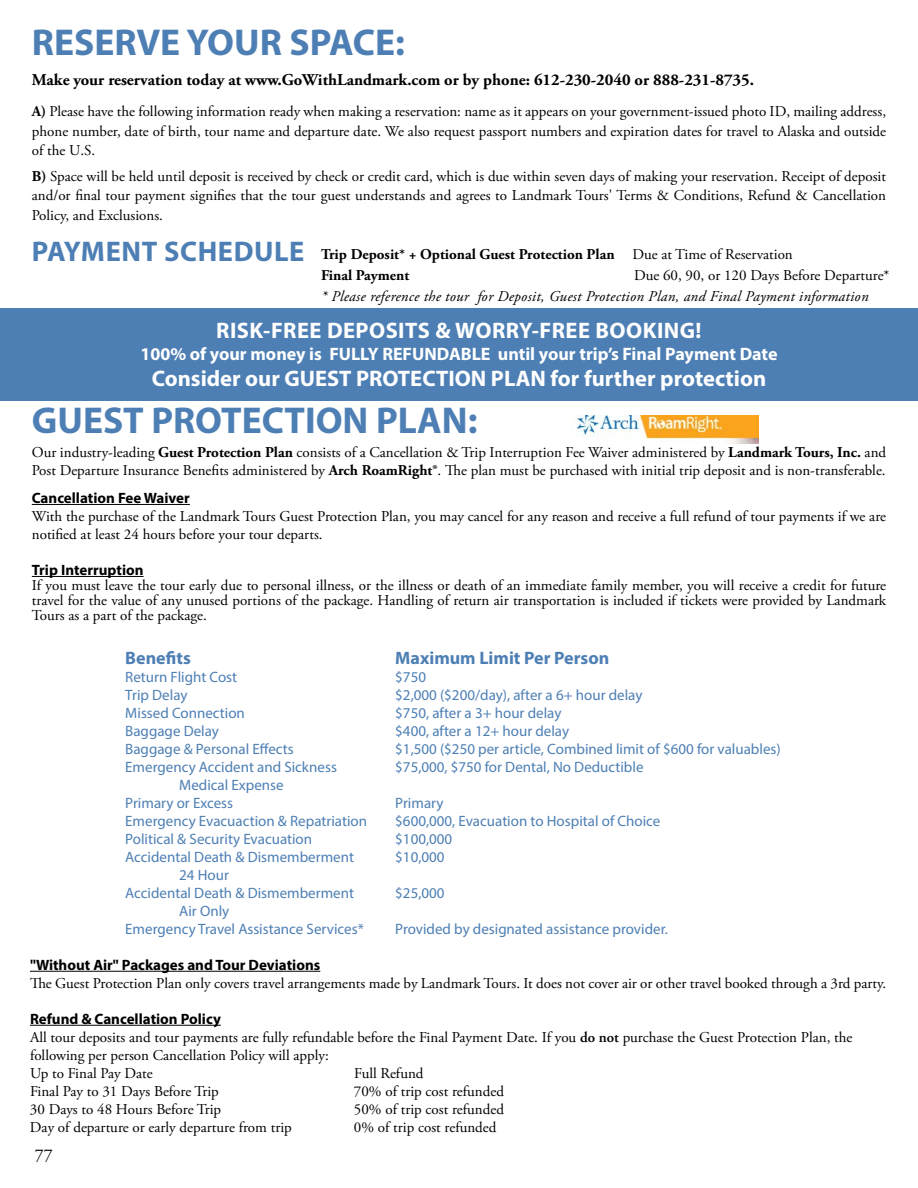
<style>
.page{position:relative;width:918px;height:1188px;background:#fff}
.page>*{position:absolute;margin:0;border:0;box-sizing:border-box;transform-origin:0 0}
.t1{font:700 37.5px "Myriad Pro";color:#4d7fb4}
.t2{font:700 28.5px "Myriad Pro";letter-spacing:.02em;color:#4d7fb4}
.t3{font:700 22.5px "Myriad Pro";color:#fff}
.t4{font:700 22.5px "Myriad Pro";letter-spacing:.02em;color:#fff}
.t5{font:700 18px "Myriad Pro";color:#fff}
.t6{font:700 18px "Myriad Pro";color:#4d7fb4}
.t7{font:18px "Adobe Garamond Pro";color:#000}
.t8{font:700 16.5px "Adobe Garamond Pro";color:#000}
.t9{font:15px/18px "Adobe Garamond Pro";color:#000}
.t10{font:15px/18px "Myriad Pro";color:#4d7fb4}
.t11{font:700 15px "Myriad Pro";color:#000}
.t12{font:italic 15px "Adobe Garamond Pro";letter-spacing:.02em;color:#000}
.t13{font:700 15px/21px "Adobe Garamond Pro";color:#000}
.s1{font-weight:700}
.s2{font-weight:400}
.s3{font-weight:600}
</style>
<div class="page">
<hr style="left:32px;top:504px;width:158px;height:1px;background:#000">
<hr style="left:32px;top:576px;width:112px;height:1px;background:#000">
<hr style="left:30px;top:971px;width:290px;height:1px;background:#000">
<hr style="left:30px;top:1025px;width:191px;height:1px;background:#000">
<div style="left:0;top:309px;width:918px;height:92px;background:#4d7fb4"></div>
<img style="left:571px;top:416px;width:188px;height:28px">
<h1 class="t1" style="left:32px;top:18px;width:375px">RESERVE YOUR SPACE:</h1>
<p class="t8" style="left:32px;top:70px;width:724px">Make your reservation today at www.GoWithLandmark.com or by phone: 612-230-2040 or 888-231-8735.</p>
<p class="t9" style="left:32px;top:102px;width:856px;line-height:19.5px;text-align:justify"><span class="s1">A)</span> Please have the following information ready when making a reservation: name as it appears on your government-issued photo ID, mailing address, phone number, date of birth, tour name and departure date. We also request passport numbers and expiration dates for travel to Alaska and outside of the U.S.</p>
<p class="t9" style="left:32px;top:167px;width:856px;line-height:19.5px;text-align:justify"><span class="s1">B)</span> Space will be held until deposit is received by check or credit card, which is due within seven days of making your reservation. Receipt of deposit and/or final tour payment signifies that the tour guest understands and agrees to Landmark Tours' Terms &amp; Conditions, Refund &amp; Cancellation Policy, and Exclusions.</p>
<h2 class="t2" style="left:32px;top:233px;width:274px">PAYMENT SCHEDULE</h2>
<p class="t13" style="left:321px;top:244px;width:473px">Trip Deposit* + Optional Guest Protection Plan <span class="s2">Due at Time of Reservation<br></span>Final Payment</p>
<p class="t9" style="left:634px;top:267px;width:257px">Due 60, 90, or 120 Days Before Departure*</p>
<p class="t12" style="left:321px;top:287px;width:549px">* Please reference the tour for Deposit, Guest Protection Plan, and Final Payment information</p>
<h3 class="t4" style="left:216px;top:315px;width:487px">RISK-FREE DEPOSITS &amp; WORRY-FREE BOOKING!</h3>
<p class="t5" style="left:140px;top:342px;width:639px">100% of your money is FULLY REFUNDABLE until your trip’s Final Payment Date</p>
<h3 class="t3" style="left:152px;top:363px;width:616px">Consider our GUEST PROTECTION PLAN for further protection</h3>
<h1 class="t1" style="left:32px;top:396px;width:447px">GUEST PROTECTION PLAN:</h1>
<p class="t9" style="left:32px;top:444px;width:856px">Our industry-leading <span class="s1">Guest Protection Plan</span> consists of a Cancellation &amp; Trip Interruption Fee Waiver administered by <span class="s1">Landmark Tours, Inc.</span> and<br>Post Departure Insurance Benefits administered by <span class="s1">Arch RoamRight®</span>. The plan must be purchased with initial trip deposit and is non-transferable.</p>
<p class="t11" style="left:32px;top:488px;width:160px">Cancellation Fee Waiver</p>
<p class="t9" style="left:32px;top:508px;width:856px">With the purchase of the Landmark Tours Guest Protection Plan, you may cancel for any reason and receive a full refund of tour payments if we are notified at least 24 hours before your tour departs.</p>
<p class="t11" style="left:32px;top:560px;width:113px">Trip Interruption</p>
<p class="t9" style="left:32px;top:578px;width:856px;line-height:15px;text-align:justify">If you must leave the tour early due to personal illness, or the illness or death of an immediate family member, you will receive a credit for future travel for the value of any unused portions of the package. Handling of return air transportation is included if tickets were provided by Landmark Tours as a part of the package.</p>
<p class="t6" style="left:125px;top:646px;width:67px">Benefits</p>
<p class="t6" style="left:395px;top:646px;width:216px">Maximum Limit Per Person</p>
<p class="t10" style="left:125px;top:667px;width:113px">Return Flight Cost</p>
<p class="t10" style="left:395px;top:667px;width:32px">$750</p>
<p class="t10" style="left:125px;top:685px;width:64px">Trip Delay</p>
<p class="t10" style="left:395px;top:685px;width:249px">$2,000 ($200/day), after a 6+ hour delay</p>
<p class="t10" style="left:125px;top:703px;width:121px">Missed Connection</p>
<p class="t10" style="left:395px;top:703px;width:168px">$750, after a 3+ hour delay</p>
<p class="t10" style="left:125px;top:721px;width:95px">Baggage Delay</p>
<p class="t10" style="left:395px;top:721px;width:175px">$400, after a 12+ hour delay</p>
<p class="t10" style="left:125px;top:739px;width:170px">Baggage &amp; Personal Effects</p>
<p class="t10" style="left:395px;top:739px;width:387px">$1,500 ($250 per article, Combined limit of $600 for valuables)</p>
<p class="t10" style="left:125px;top:757px;width:213px">Emergency Accident and Sickness</p>
<p class="t10" style="left:395px;top:757px;width:250px">$75,000, $750 for Dental, No Deductible</p>
<p class="t10" style="left:125px;top:775px;width:160px;text-indent:54px">Medical Expense<br>Primary or Excess</p>
<p class="t10" style="left:395px;top:793px;width:50px">Primary</p>
<p class="t10" style="left:125px;top:811px;width:243px">Emergency Evacuaction &amp; Repatriation</p>
<p class="t10" style="left:395px;top:811px;width:267px">$600,000, Evacuation to Hospital of Choice</p>
<p class="t10" style="left:125px;top:829px;width:188px">Political &amp; Security Evacuation</p>
<p class="t10" style="left:395px;top:829px;width:58px">$100,000</p>
<p class="t10" style="left:125px;top:847px;width:230px">Accidental Death &amp; Dismemberment</p>
<p class="t10" style="left:395px;top:847px;width:51px">$10,000</p>
<p class="t10" style="left:125px;top:865px;width:230px;text-indent:54px">24 Hour<br>Accidental Death &amp; Dismemberment</p>
<p class="t10" style="left:395px;top:883px;width:51px">$25,000</p>
<p class="t10" style="left:125px;top:901px;width:240px;text-indent:54px">Air Only<br>Emergency Travel Assistance Services*</p>
<p class="t10" style="left:395px;top:919px;width:274px">Provided by designated assistance provider.</p>
<p class="t11" style="left:30px;top:955px;width:292px">"Without Air" Packages and Tour Deviations</p>
<p class="t9" style="left:30px;top:975px;width:858px">The Guest Protection Plan only covers travel arrangements made by Landmark Tours. It does not cover air or other travel booked through a 3rd party.</p>
<p class="t11" style="left:30px;top:1009px;width:192px">Refund &amp; Cancellation Policy</p>
<p class="t9" style="left:30px;top:1029px;width:824px">All tour deposits and tour payments are fully refundable before the Final Payment Date. If you <span class="s3">do not</span> purchase the Guest Protection Plan, the following per person Cancellation Policy will apply:<br>Up to Final Pay Date</p>
<p class="t9" style="left:354px;top:1065px;width:71px">Full Refund</p>
<p class="t9" style="left:30px;top:1083px;width:190px">Final Pay to 31 Days Before Trip</p>
<p class="t9" style="left:354px;top:1083px;width:151px">70% of trip cost refunded</p>
<p class="t9" style="left:30px;top:1101px;width:193px">30 Days to 48 Hours Before Trip</p>
<p class="t9" style="left:354px;top:1101px;width:151px">50% of trip cost refunded</p>
<p class="t9" style="left:30px;top:1119px;width:263px">Day of departure or early departure from trip</p>
<p class="t9" style="left:354px;top:1119px;width:144px">0% of trip cost refunded</p>
<p class="t7" style="left:35px;top:1144px;width:19px">77</p>
</div>
